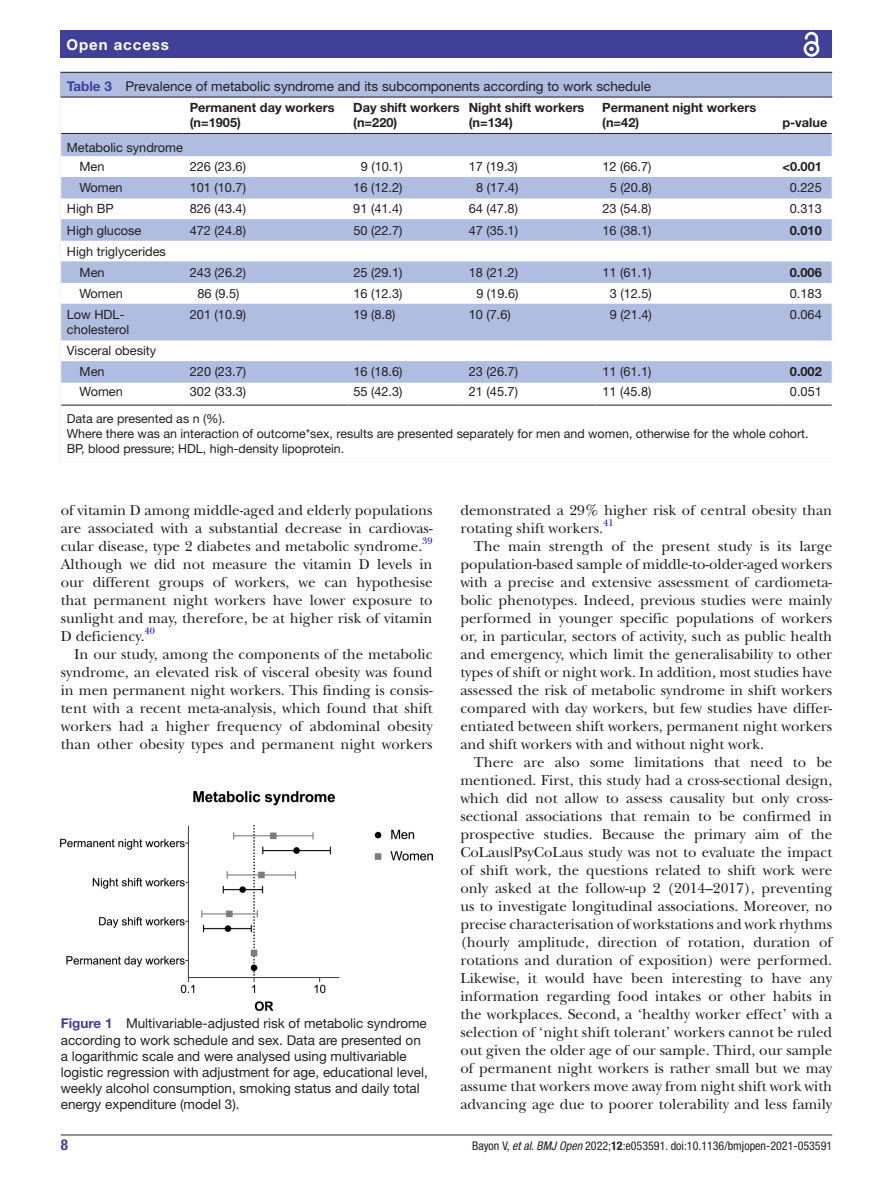
<style>
.page{position:relative;width:893px;height:1191px;background:#fff}
.page>*{position:absolute;margin:0;border:0;box-sizing:border-box;transform-origin:0 0}
.t1{font:15px/18px "New Baskerville";color:#231f20;text-align:justify}
.t2{font:700 15px "Helvetica Neue LT Std";letter-spacing:.065em;color:#fff}
.t3{font:700 condensed 15px "Helvetica Neue LT Std";color:#414099}
.t4{font:13.5px/16.2px "Helvetica Neue LT Std";color:#231f20}
.t5{font:12.75px/21.1px "Helvetica Neue LT Std";color:#231f20}
.t6{font:700 12.75px/15.3px "Helvetica Neue LT Std";color:#231f20}
.t7{font:12.45px/15px "Helvetica Neue LT Std";color:#231f20}
.t8{font:condensed 12px "Helvetica Neue LT Std";color:#231f20}
.t9{font:9.9px "New Baskerville";color:#00f}
.s1{font-weight:700;color:#414099}
.s2{font-style:italic}
.s3{font-weight:700}
</style>
<div class="page">
<hr style="left:61px;top:1134px;width:771px;height:1px;background:#231f20">
<div style="left:61px;top:31px;width:771px;height:27px;background:#414099"></div>
<svg style="left:803px;top:31px;width:17px;height:26px"></svg>
<div style="left:61px;top:73px;width:771px;height:389px;background:#afbde1"></div>
<hr style="left:61px;top:72px;width:771px;height:1px;background:#231f20">
<div style="left:61px;top:98px;width:771px;height:364px;background:#fff"></div>
<svg style="left:61px;top:134px;width:771px;height:248px"></svg>
<hr style="left:61px;top:97px;width:123px;height:1px;background:#231f20">
<hr style="left:61px;top:133px;width:123px;height:1px;background:#231f20">
<hr style="left:184px;top:97px;width:163px;height:1px;background:#231f20">
<hr style="left:184px;top:133px;width:163px;height:1px;background:#231f20">
<hr style="left:347px;top:97px;width:116px;height:1px;background:#231f20">
<hr style="left:347px;top:133px;width:116px;height:1px;background:#231f20">
<hr style="left:463px;top:97px;width:133px;height:1px;background:#231f20">
<hr style="left:463px;top:133px;width:133px;height:1px;background:#231f20">
<hr style="left:596px;top:97px;width:180px;height:1px;background:#231f20">
<hr style="left:596px;top:133px;width:180px;height:1px;background:#231f20">
<hr style="left:776px;top:97px;width:56px;height:1px;background:#231f20">
<hr style="left:776px;top:133px;width:56px;height:1px;background:#231f20">
<hr style="left:61px;top:405px;width:123px;height:1px;background:#231f20">
<hr style="left:184px;top:405px;width:163px;height:1px;background:#231f20">
<hr style="left:347px;top:405px;width:116px;height:1px;background:#231f20">
<hr style="left:463px;top:405px;width:133px;height:1px;background:#231f20">
<hr style="left:596px;top:405px;width:180px;height:1px;background:#231f20">
<hr style="left:776px;top:405px;width:56px;height:1px;background:#231f20">
<svg style="left:60px;top:133px;width:1px;height:171px"></svg>
<svg style="left:60px;top:340px;width:1px;height:65px"></svg>
<hr style="left:67px;top:422px;width:765px;height:2px;background:#fff">
<hr style="left:67px;top:437px;width:765px;height:2px;background:#fff">
<hr style="left:67px;top:452px;width:765px;height:1px;background:#fff">
<img style="left:61px;top:791px;width:372px;height:219px">
<p class="t2" style="left:66px;top:35px;width:104px">Open access</p>
<p class="t4" style="left:67px;top:78px;width:586px"><span class="s1">Table 3</span> Prevalence of metabolic syndrome and its subcomponents according to work schedule</p>
<p class="t6" style="left:190px;top:100px;width:146px">Permanent day workers (n=1905)</p>
<p class="t6" style="left:353px;top:100px;width:108px">Day shift workers (n=220)</p>
<p class="t6" style="left:469px;top:100px;width:117px">Night shift workers (n=134)</p>
<p class="t6" style="left:602px;top:100px;width:155px">Permanent night workers (n=42)</p>
<p class="t6" style="left:782px;top:115px;width:47px">p-value</p>
<p class="t5" style="left:80px;top:137px;width:105px;line-height:19.6px;text-indent:-13px">Metabolic syndrome<br>Men</p>
<p class="t5" style="left:190px;top:156px;width:58px">226 (23.6)</p>
<p class="t5" style="left:361px;top:156px;width:44px">9 (10.1)</p>
<p class="t5" style="left:469px;top:156px;width:51px">17 (19.3)</p>
<p class="t5" style="left:602px;top:156px;width:51px">12 (66.7)</p>
<p class="t6" style="left:782px;top:159px;width:41px">&lt;0.001</p>
<p class="t5" style="left:80px;top:177px;width:45px">Women</p>
<p class="t5" style="left:190px;top:177px;width:58px">101 (10.7)</p>
<p class="t5" style="left:353px;top:177px;width:51px">16 (12.2)</p>
<p class="t5" style="left:476px;top:177px;width:44px">8 (17.4)</p>
<p class="t5" style="left:610px;top:177px;width:44px">5 (20.8)</p>
<p class="t5" style="left:790px;top:177px;width:33px">0.225</p>
<p class="t5" style="left:67px;top:198px;width:48px">High BP</p>
<p class="t5" style="left:190px;top:198px;width:58px">826 (43.4)</p>
<p class="t5" style="left:353px;top:198px;width:51px">91 (41.4)</p>
<p class="t5" style="left:469px;top:198px;width:51px">64 (47.8)</p>
<p class="t5" style="left:602px;top:198px;width:51px">23 (54.8)</p>
<p class="t5" style="left:790px;top:198px;width:33px">0.313</p>
<p class="t5" style="left:67px;top:219px;width:76px">High glucose</p>
<p class="t5" style="left:190px;top:219px;width:58px">472 (24.8)</p>
<p class="t5" style="left:353px;top:219px;width:51px">50 (22.7)</p>
<p class="t5" style="left:469px;top:219px;width:51px">47 (35.1)</p>
<p class="t5" style="left:602px;top:219px;width:51px">16 (38.1)</p>
<p class="t6" style="left:790px;top:222px;width:33px">0.010</p>
<p class="t5" style="left:80px;top:240px;width:88px;text-indent:-13px">High triglycerides<br>Men</p>
<p class="t5" style="left:190px;top:261px;width:58px">243 (26.2)</p>
<p class="t5" style="left:353px;top:261px;width:51px">25 (29.1)</p>
<p class="t5" style="left:469px;top:261px;width:51px">18 (21.2)</p>
<p class="t5" style="left:602px;top:261px;width:51px">11 (61.1)</p>
<p class="t6" style="left:790px;top:264px;width:33px">0.006</p>
<p class="t5" style="left:80px;top:282px;width:45px">Women</p>
<p class="t5" style="left:197px;top:282px;width:44px">86 (9.5)</p>
<p class="t5" style="left:353px;top:282px;width:51px">16 (12.3)</p>
<p class="t5" style="left:476px;top:282px;width:44px">9 (19.6)</p>
<p class="t5" style="left:610px;top:282px;width:44px">3 (12.5)</p>
<p class="t5" style="left:790px;top:282px;width:33px">0.183</p>
<p class="t5" style="left:67px;top:306px;width:64px;line-height:15.3px">Low HDL&shy;cholesterol</p>
<p class="t5" style="left:190px;top:304px;width:58px">201 (10.9)</p>
<p class="t5" style="left:353px;top:304px;width:44px">19 (8.8)</p>
<p class="t5" style="left:469px;top:304px;width:44px">10 (7.6)</p>
<p class="t5" style="left:610px;top:304px;width:44px">9 (21.4)</p>
<p class="t5" style="left:790px;top:304px;width:33px">0.064</p>
<p class="t5" style="left:80px;top:340px;width:78px;text-indent:-13px">Visceral obesity<br>Men</p>
<p class="t5" style="left:190px;top:361px;width:58px">220 (23.7)</p>
<p class="t5" style="left:353px;top:361px;width:51px">16 (18.6)</p>
<p class="t5" style="left:469px;top:361px;width:51px">23 (26.7)</p>
<p class="t5" style="left:602px;top:361px;width:51px">11 (61.1)</p>
<p class="t6" style="left:790px;top:364px;width:33px">0.002</p>
<p class="t5" style="left:80px;top:381px;width:45px">Women</p>
<p class="t5" style="left:190px;top:381px;width:58px">302 (33.3)</p>
<p class="t5" style="left:353px;top:381px;width:51px">55 (42.3)</p>
<p class="t5" style="left:469px;top:381px;width:51px">21 (45.7)</p>
<p class="t5" style="left:602px;top:381px;width:51px">11 (45.8)</p>
<p class="t5" style="left:790px;top:381px;width:33px">0.051</p>
<p class="t7" style="left:67px;top:411px;width:743px">Data are presented as n (%).<br>Where there was an interaction of outcome*sex, results are presented separately for men and women, otherwise for the whole cohort.<br>BP, blood pressure; HDL, high-density lipoprotein.</p>
<p class="t1" style="left:61px;top:501px;width:373px">of vitamin D among middle-aged and elderly populations are associated with a substantial decrease in cardiovas&shy;cular disease, type 2 diabetes and metabolic syndrome.</p>
<p class="t9" style="left:422px;top:535px;width:12px">39</p>
<p class="t1" style="left:61px;top:555px;width:373px">Although we did not measure the vitamin D levels in our different groups of workers, we can hypothesise that permanent night workers have lower exposure to sunlight and may, therefore, be at higher risk of vitamin D deficiency.</p>
<p class="t9" style="left:145px;top:625px;width:12px">40</p>
<p class="t1" style="left:61px;top:645px;width:373px;text-indent:14px">In our study, among the components of the metabolic syndrome, an elevated risk of visceral obesity was found in men permanent night workers. This finding is consis&shy;tent with a recent meta-analysis, which found that shift workers had a higher frequency of abdominal obesity than other obesity types and permanent night workers</p>
<p class="t4" style="left:61px;top:1015px;width:369px"><span class="s1">Figure 1</span> Multivariable-adjusted risk of metabolic syndrome according to work schedule and sex. Data are presented on a logarithmic scale and were analysed using multivariable logistic regression with adjustment for age, educational level, weekly alcohol consumption, smoking status and daily total energy expenditure (model 3).</p>
<p class="t1" style="left:460px;top:501px;width:373px">demonstrated a 29% higher risk of central obesity than rotating shift workers.</p>
<p class="t9" style="left:603px;top:517px;width:12px">41</p>
<p class="t1" style="left:460px;top:537px;width:373px;text-indent:14px">The main strength of the present study is its large population-based sample of middle-to-older-aged workers with a precise and extensive assessment of cardiometa&shy;bolic phenotypes. Indeed, previous studies were mainly performed in younger specific populations of workers or, in particular, sectors of activity, such as public health and emergency, which limit the generalisability to other types of shift or night work. In addition, most studies have assessed the risk of metabolic syndrome in shift workers compared with day workers, but few studies have differ&shy;entiated between shift workers, permanent night workers and shift workers with and without night work.</p>
<p class="t1" style="left:460px;top:753px;width:373px;text-indent:14px">There are also some limitations that need to be mentioned. First, this study had a cross-sectional design, which did not allow to assess causality but only cross&shy;sectional associations that remain to be confirmed in prospective studies. Because the primary aim of the CoLaus|PsyCoLaus study was not to evaluate the impact of shift work, the questions related to shift work were only asked at the follow-up 2 (2014–2017), preventing us to investigate longitudinal associations. Moreover, no precise characterisation of workstations and work rhythms (hourly amplitude, direction of rotation, duration of rotations and duration of exposition) were performed.<br>Likewise, it would have been interesting to have any information regarding food intakes or other habits in the workplaces. Second, a ‘healthy worker effect’ with a selection of ‘night shift tolerant’ workers cannot be ruled out given the older age of our sample. Third, our sample of permanent night workers is rather small but we may assume that workers move away from night shift work with advancing age due to poorer tolerability and less family</p>
<p class="t3" style="left:61px;top:1135px;width:9px">8</p>
<p class="t8" style="left:472px;top:1138px;width:362px">Bayon V, <span class="s2">et al</span>. <span class="s2">BMJ Open</span> 2022;<span class="s3">12</span>:e053591. doi:10.1136/bmjopen-2021-053591</p>
</div>
